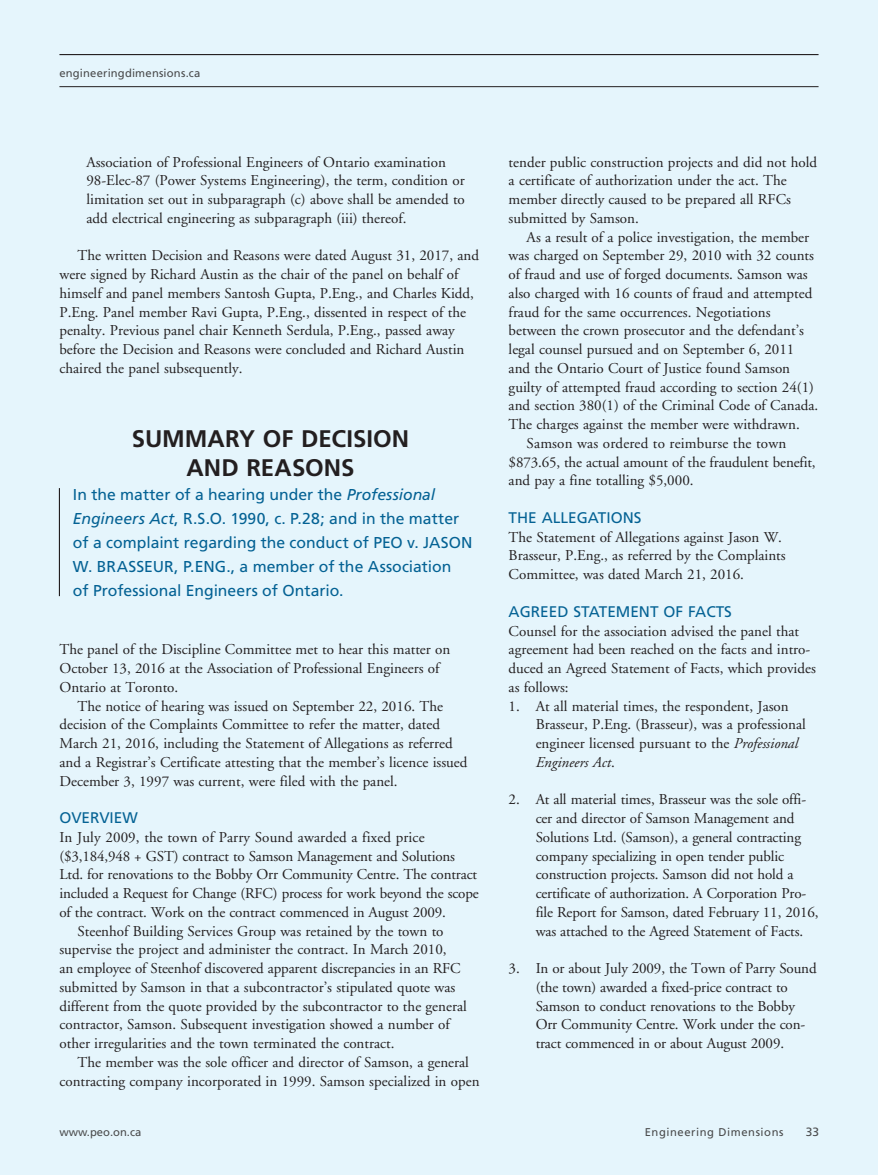
<style>
.page{position:relative;width:878px;height:1175px;background:#fff}
.page>*{position:absolute;margin:0;border:0;box-sizing:border-box;transform-origin:0 0}
.t1{font:700 24px/28.8px "Frutiger";color:#231f20;text-align:center}
.t2{font:15.75px/24px "Frutiger";color:#046294}
.t3{font:15.3px "Frutiger";color:#046294}
.t4{font:15px/18.8px "Adobe Garamond";color:#231f20}
.t5{font:12px "Frutiger";color:#4b4c4d}
.t6{font:11.25px "Frutiger";letter-spacing:.02em;color:#4b4c4d}
.t7{font:11.25px "Frutiger";letter-spacing:.05em;color:#4b4c4d}
.t8{font:11.25px "Frutiger";color:#4b4c4d}
.s1{font-style:italic}
</style>
<div class="page">
<div style="left:0;top:0;width:878px;height:1174px;background:#e5f5fc"></div>
<hr style="left:59px;top:54px;width:759px;height:1px;background:#231f20">
<hr style="left:59px;top:86px;width:759px;height:1px;background:#231f20">
<hr style="left:59px;top:488px;width:1px;height:108px;background:#231f20">
<p class="t6" style="left:59px;top:67px;width:142px">engineeringdimensions.ca</p>
<p class="t4" style="left:86px;top:153px;width:380px">Association of Professional Engineers of Ontario examination 98-Elec-87 (Power Systems Engineering), the term, condition or limitation set out in subparagraph (c) above shall be amended to add electrical engineering as subparagraph (iii) thereof.</p>
<p class="t4" style="left:59px;top:247px;width:421px;text-indent:18px">The written Decision and Reasons were dated August 31, 2017, and were signed by Richard Austin as the chair of the panel on behalf of himself and panel members Santosh Gupta, P.Eng., and Charles Kidd, P.Eng. Panel member Ravi Gupta, P.Eng., dissented in respect of the penalty. Previous panel chair Kenneth Serdula, P.Eng., passed away before the Decision and Reasons were concluded and Richard Austin chaired the panel subsequently.</p>
<p class="t1" style="left:132px;top:424px;width:279px">SUMMARY OF DECISION<br>AND REASONS</p>
<p class="t2" style="left:73px;top:482px;width:401px">In the matter of a hearing under the <span class="s1">Professional Engineers Act</span>, R.S.O. 1990, c. P.28; and in the matter of a complaint regarding the conduct of PEO v. JASON W. BRASSEUR, P.ENG., a member of the Association<br>of Professional Engineers of Ontario.</p>
<p class="t4" style="left:59px;top:640px;width:392px">The panel of the Discipline Committee met to hear this matter on</p>
<p class="t4" style="left:59px;top:659px;width:381px">October 13, 2016 at the Association of Professional Engineers of</p>
<p class="t4" style="left:59px;top:678px;width:120px">Ontario at Toronto.</p>
<p class="t4" style="left:77px;top:697px;width:367px">The notice of hearing was issued on September 22, 2016. The</p>
<p class="t4" style="left:59px;top:715px;width:382px">decision of the Complaints Committee to refer the matter, dated</p>
<p class="t4" style="left:59px;top:734px;width:395px">March 21, 2016, including the Statement of Allegations as referred</p>
<p class="t4" style="left:59px;top:753px;width:409px">and a Registrar’s Certificate attesting that the member’s licence issued</p>
<p class="t4" style="left:59px;top:772px;width:340px">December 3, 1997 was current, were filed with the panel.</p>
<p class="t3" style="left:59px;top:808px;width:80px">OVERVIEW</p>
<p class="t4" style="left:59px;top:828px;width:367px">In July 2009, the town of Parry Sound awarded a fixed price</p>
<p class="t4" style="left:59px;top:847px;width:397px">($3,184,948 + GST) contract to Samson Management and Solutions</p>
<p class="t4" style="left:59px;top:865px;width:419px">Ltd. for renovations to the Bobby Orr Community Centre. The contract</p>
<p class="t4" style="left:59px;top:884px;width:421px">included a Request for Change (RFC) process for work beyond the scope</p>
<p class="t4" style="left:59px;top:903px;width:388px">of the contract. Work on the contract commenced in August 2009.</p>
<p class="t4" style="left:77px;top:922px;width:367px">Steenhof Building Services Group was retained by the town to</p>
<p class="t4" style="left:59px;top:940px;width:389px">supervise the project and administer the contract. In March 2010,</p>
<p class="t4" style="left:59px;top:959px;width:402px">an employee of Steenhof discovered apparent discrepancies in an RFC</p>
<p class="t4" style="left:59px;top:978px;width:397px">submitted by Samson in that a subcontractor’s stipulated quote was</p>
<p class="t4" style="left:59px;top:997px;width:409px">different from the quote provided by the subcontractor to the general</p>
<p class="t4" style="left:59px;top:1015px;width:392px">contractor, Samson. Subsequent investigation showed a number of</p>
<p class="t4" style="left:59px;top:1034px;width:336px">other irregularities and the town terminated the contract.</p>
<p class="t4" style="left:77px;top:1053px;width:393px">The member was the sole officer and director of Samson, a general</p>
<p class="t4" style="left:59px;top:1072px;width:421px">contracting company incorporated in 1999. Samson specialized in open</p>
<p class="t4" style="left:508px;top:153px;width:310px">tender public construction projects and did not hold</p>
<p class="t4" style="left:508px;top:172px;width:279px">a certificate of authorization under the act. The</p>
<p class="t4" style="left:508px;top:190px;width:284px">member directly caused to be prepared all RFCs</p>
<p class="t4" style="left:508px;top:209px;width:132px">submitted by Samson.</p>
<p class="t4" style="left:526px;top:228px;width:284px">As a result of a police investigation, the member</p>
<p class="t4" style="left:508px;top:247px;width:307px">was charged on September 29, 2010 with 32 counts</p>
<p class="t4" style="left:508px;top:265px;width:300px">of fraud and use of forged documents. Samson was</p>
<p class="t4" style="left:508px;top:284px;width:305px">also charged with 16 counts of fraud and attempted</p>
<p class="t4" style="left:508px;top:303px;width:263px">fraud for the same occurrences. Negotiations</p>
<p class="t4" style="left:508px;top:322px;width:297px">between the crown prosecutor and the defendant’s</p>
<p class="t4" style="left:508px;top:340px;width:287px">legal counsel pursued and on September 6, 2011</p>
<p class="t4" style="left:508px;top:359px;width:283px">and the Ontario Court of Justice found Samson</p>
<p class="t4" style="left:508px;top:378px;width:307px">guilty of attempted fraud according to section 24(1)</p>
<p class="t4" style="left:508px;top:397px;width:311px">and section 380(1) of the Criminal Code of Canada.</p>
<p class="t4" style="left:508px;top:415px;width:292px">The charges against the member were withdrawn.</p>
<p class="t4" style="left:526px;top:434px;width:261px">Samson was ordered to reimburse the town</p>
<p class="t4" style="left:508px;top:453px;width:308px">$873.65, the actual amount of the fraudulent benefit,</p>
<p class="t4" style="left:508px;top:472px;width:186px">and pay a fine totalling $5,000.</p>
<p class="t3" style="left:508px;top:508px;width:134px">THE ALLEGATIONS</p>
<p class="t4" style="left:508px;top:528px;width:278px">The Statement of Allegations against Jason W.<br>Brasseur, P.Eng., as referred by the Complaints<br>Committee, was dated March 21, 2016.</p>
<p class="t3" style="left:508px;top:602px;width:225px">AGREED STATEMENT OF FACTS</p>
<p class="t4" style="left:508px;top:622px;width:309px">Counsel for the association advised the panel that agreement had been reached on the facts and intro&shy;duced an Agreed Statement of Facts, which provides as follows:</p>
<p class="t4" style="left:535px;top:697px;width:272px;text-indent:-27px">1. At all material times, the respondent, Jason Brasseur, P.Eng. (Brasseur), was a professional engineer licensed pursuant to the <span class="s1">Professional Engineers Act</span>.</p>
<p class="t4" style="left:535px;top:790px;width:284px;text-indent:-27px">2. At all material times, Brasseur was the sole offi&shy;cer and director of Samson Management and Solutions Ltd. (Samson), a general contracting company specializing in open tender public construction projects. Samson did not hold a certificate of authorization. A Corporation Pro&shy;file Report for Samson, dated February 11, 2016, was attached to the Agreed Statement of Facts.</p>
<p class="t4" style="left:535px;top:959px;width:282px;text-indent:-27px">3. In or about July 2009, the Town of Parry Sound (the town) awarded a fixed-price contract to Samson to conduct renovations to the Bobby Orr Community Centre. Work under the con&shy;tract commenced in or about August 2009.</p>
<p class="t8" style="left:59px;top:1125px;width:83px">www.peo.on.ca</p>
<p class="t7" style="left:644px;top:1125px;width:140px">Engineering Dimensions</p>
<p class="t5" style="left:805px;top:1124px;width:15px">33</p>
</div>
